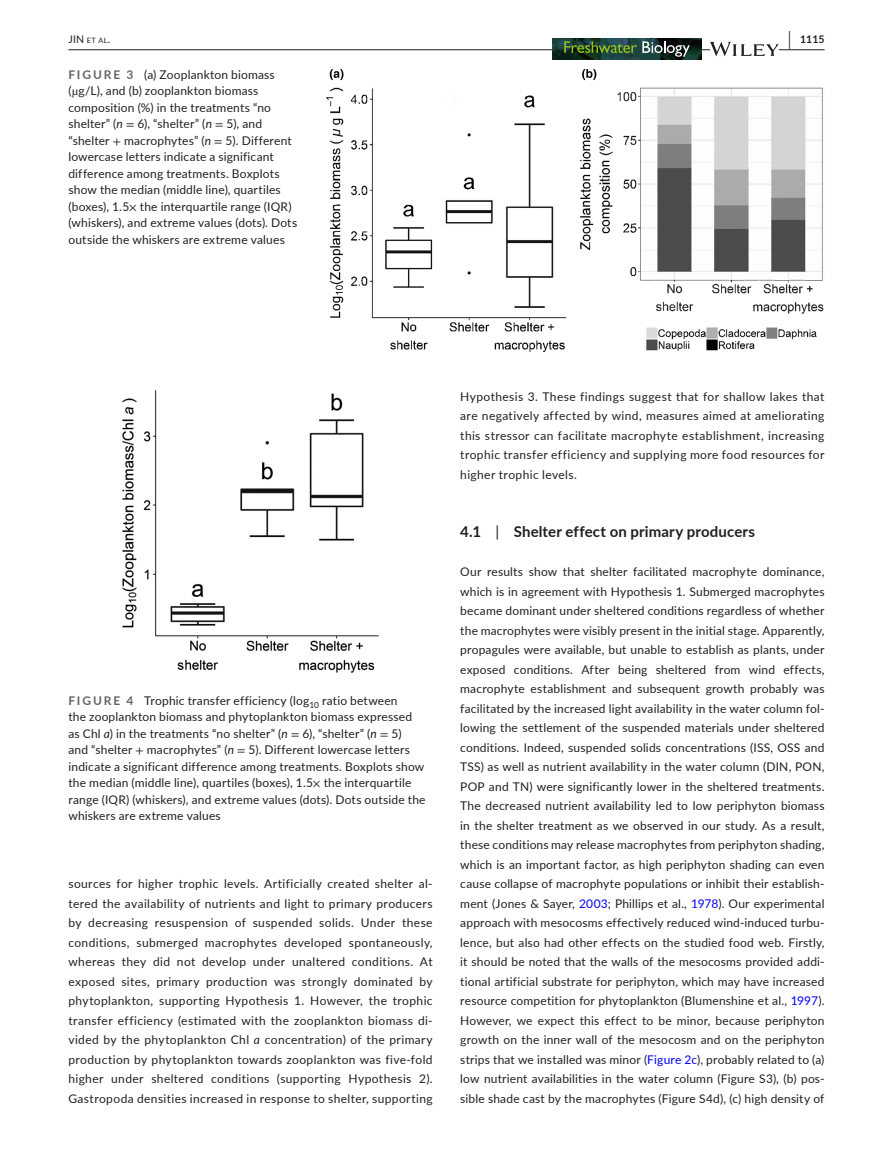
<style>
.page{position:relative;width:893px;height:1174px;background:#fff}
.page>*{position:absolute;margin:0;border:0;box-sizing:border-box;transform-origin:0 0}
.t1{font:700 15px "Lato";letter-spacing:.01em;color:#231f20}
.t2{font:12px/19.5px "Lato";letter-spacing:.015em;color:#231f20;text-align:justify}
.t3{font:10.5px "Lato";color:#231f20}
.t4{font:700 10.5px "Lato";color:#231f20}
.s1{font-size:7.35px}
.s2{font-size:19.5px}
.s3{font-weight:700;color:#636366}
.s4{font-family:"STIX"}
.s5{font-style:italic}
.s6{font-weight:400}
.s7{color:#00f}
</style>
<div class="page">
<hr style="left:68px;top:49px;width:756px;height:1px;background:#231f20">
<img style="left:553px;top:38px;width:148px;height:22px">
<svg style="left:564px;top:41px;width:126px;height:16px;background:#3f5b42"></svg>
<svg style="left:710px;top:42px;width:69px;height:14px"></svg>
<img style="left:327px;top:69px;width:497px;height:283px">
<img style="left:123px;top:391px;width:255px;height:281px">
<p class="t3" style="left:68px;top:31px;width:43px">JIN <span class="s1">et al</span>.</p>
<p class="t4" style="left:789px;top:31px;width:37px"><span class="s2">|</span> 1115</p>
<p class="t2" style="left:68px;top:66px;width:230px;line-height:16.5px;text-align:left"><span class="s3">FIGURE 3</span> (a) Zooplankton biomass (<span class="s4">µ</span>g/L), and (b) zooplankton biomass composition (%) in the treatments “no shelter” (<span class="s5">n</span> <span class="s4">=</span> 6), “shelter” (<span class="s5">n</span> <span class="s4">=</span> 5), and “shelter <span class="s4">+</span> macrophytes” (<span class="s5">n</span> <span class="s4">=</span> 5). Different lowercase letters indicate a significant difference among treatments. Boxplots show the median (middle line), quartiles (boxes), 1.5<span class="s4">×</span> the interquartile range (IQR) (whiskers), and extreme values (dots). Dots outside the whiskers are extreme values</p>
<p class="t2" style="left:68px;top:691px;width:359px;line-height:16.5px;text-align:left"><span class="s3">FIGURE 4</span> Trophic transfer efficiency (log<sub>10</sub> ratio between<br>the zooplankton biomass and phytoplankton biomass expressed as Chl <span class="s5">a</span>) in the treatments “no shelter” (<span class="s5">n</span> <span class="s4">=</span> 6), “shelter” (<span class="s5">n</span> <span class="s4">=</span> 5)<br>and “shelter <span class="s4">+</span> macrophytes” (<span class="s5">n</span> <span class="s4">=</span> 5). Different lowercase letters indicate a significant difference among treatments. Boxplots show the median (middle line), quartiles (boxes), 1.5<span class="s4">×</span> the interquartile range (IQR) (whiskers), and extreme values (dots). Dots outside the whiskers are extreme values</p>
<p class="t2" style="left:68px;top:873px;width:366px">sources for higher trophic levels. Artificially created shelter al&shy;tered the availability of nutrients and light to primary producers by decreasing resuspension of suspended solids. Under these conditions, submerged macrophytes developed spontaneously, whereas they did not develop under unaltered conditions. At exposed sites, primary production was strongly dominated by phytoplankton, supporting Hypothesis 1. However, the trophic transfer efficiency (estimated with the zooplankton biomass di&shy;vided by the phytoplankton Chl <span class="s5">a</span> concentration) of the primary production by phytoplankton towards zooplankton was five-fold higher under sheltered conditions (supporting Hypothesis 2).<br>Gastropoda densities increased in response to shelter, supporting</p>
<p class="t2" style="left:460px;top:386px;width:366px">Hypothesis 3. These findings suggest that for shallow lakes that are negatively affected by wind, measures aimed at ameliorating this stressor can facilitate macrophyte establishment, increasing trophic transfer efficiency and supplying more food resources for higher trophic levels.</p>
<p class="t1" style="left:460px;top:521px;width:296px">4.1 <span class="s6">|</span> Shelter effect on primary producers</p>
<p class="t2" style="left:460px;top:561px;width:366px">Our results show that shelter facilitated macrophyte dominance, which is in agreement with Hypothesis 1. Submerged macrophytes became dominant under sheltered conditions regardless of whether the macrophytes were visibly present in the initial stage. Apparently, propagules were available, but unable to establish as plants, under exposed conditions. After being sheltered from wind effects, macrophyte establishment and subsequent growth probably was facilitated by the increased light availability in the water column fol&shy;lowing the settlement of the suspended materials under sheltered conditions. Indeed, suspended solids concentrations (ISS, OSS and TSS) as well as nutrient availability in the water column (DIN, PON, POP and TN) were significantly lower in the sheltered treatments.<br>The decreased nutrient availability led to low periphyton biomass in the shelter treatment as we observed in our study. As a result, these conditions may release macrophytes from periphyton shading, which is an important factor, as high periphyton shading can even cause collapse of macrophyte populations or inhibit their establish&shy;ment (Jones &amp; Sayer, <span class="s7">2003</span>; Phillips et al., <span class="s7">1978</span>). Our experimental approach with mesocosms effectively reduced wind-induced turbu&shy;lence, but also had other effects on the studied food web. Firstly, it should be noted that the walls of the mesocosms provided addi&shy;tional artificial substrate for periphyton, which may have increased resource competition for phytoplankton (Blumenshine et al., <span class="s7">1997</span>).<br>However, we expect this effect to be minor, because periphyton growth on the inner wall of the mesocosm and on the periphyton strips that we installed was minor (<span class="s7">Figure 2c</span>), probably related to (a) low nutrient availabilities in the water column (Figure S3), (b) pos&shy;sible shade cast by the macrophytes (Figure S4d), (c) high density of</p>
</div>
